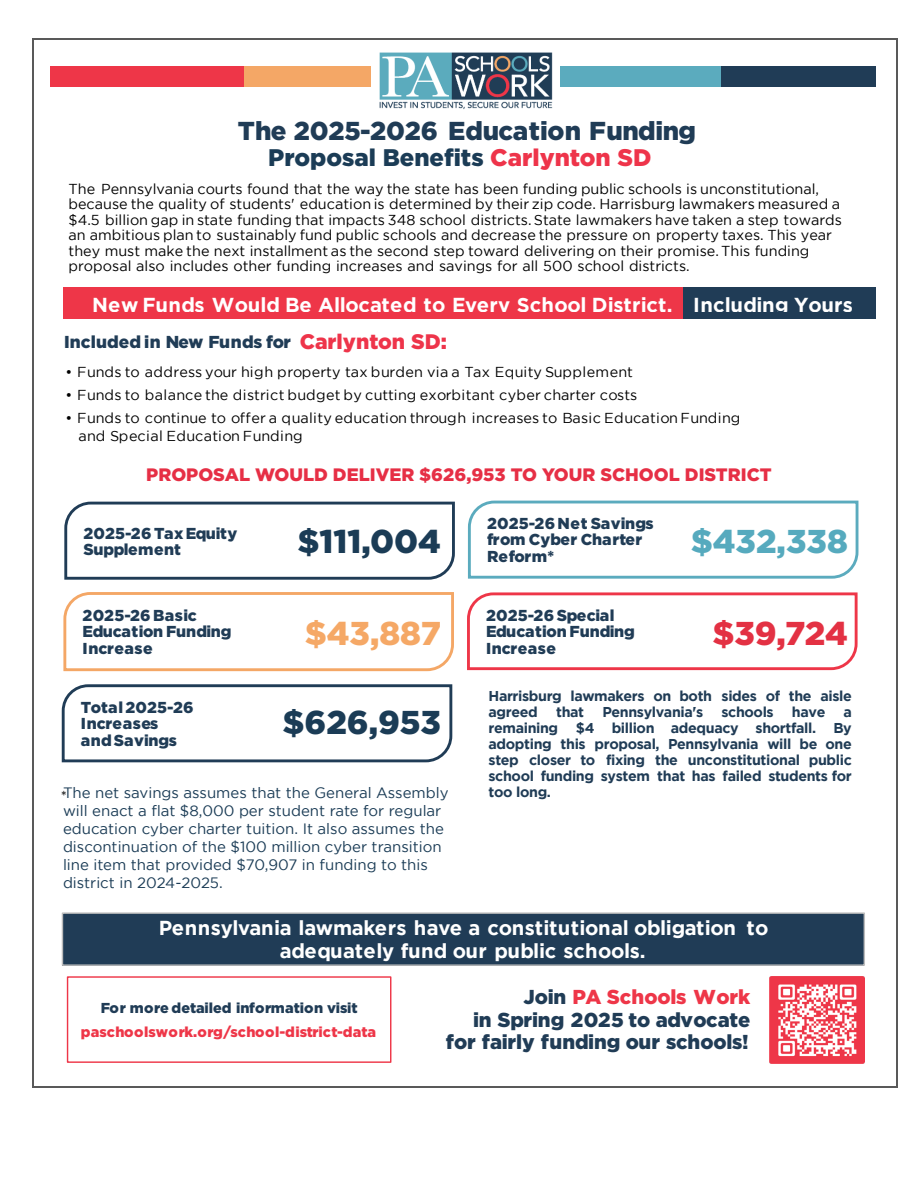
<style>
.page{position:relative;width:918px;height:1188px;background:#fff}
.page>*{position:absolute;margin:0;border:0;box-sizing:border-box;transform-origin:0 0}
.t1{font:900 33px "Gotham";color:#1b3c56}
.t2{font:900 33px "Gotham";color:#56aabe}
.t3{font:900 33px "Gotham";color:#f5a866}
.t4{font:900 33px "Gotham";color:#e33143}
.t5{font:900 25.95px "Gotham";letter-spacing:-.015em;color:#203c56}
.t6{font:900 24px "Gotham";color:#1b3c56}
.t7{font:900 21px "Gotham";color:#ee344a}
.t8{font:700 20.1px/23.1px "Gotham";letter-spacing:-.005em;color:#fff;text-align:center}
.t9{font:900 20.1px/22.4px "Gotham";letter-spacing:-.015em;color:#203c56;text-align:right}
.t10{font:900 18px "Gotham";color:#e62f45}
.t11{font:900 17.25px "Gotham";letter-spacing:.005em;color:#203c56}
.t12{font:900 15.9px/15.9px "Gotham";color:#203c56}
.t13{font:900 15.9px "Gotham";letter-spacing:.03em;color:#203c56}
.t14{font:15px/18px "Gotham";color:#1b3c56}
.t15{font:14.4px/15.5px "Gotham";color:#000}
.t16{font:900 14.4px "Gotham";color:#ee3648}
.t17{font:900 14.4px "Gotham";color:#203c56}
.t18{font:700 14.25px/15.9px "Gotham";letter-spacing:-.025em;color:#203c56}
.s1{color:#ee344a}
.s2{font-style:inherit}
.s3{color:#ee3648}
</style>
<div class="page">
<hr style="left:32px;top:38px;width:2px;height:1050px;background:#595959">
<hr style="left:896px;top:39px;width:2px;height:1049px;background:#595959">
<hr style="left:34px;top:38px;width:864px;height:1px;background:#595959">
<hr style="left:34px;top:1086px;width:864px;height:2px;background:#595959">
<img style="left:379px;top:53px;width:174px;height:56px">
<svg style="left:64px;top:501px;width:391px;height:79px"></svg>
<div style="left:51px;top:67px;width:250px;height:20px;background:#ee3648"></div>
<div style="left:244px;top:67px;width:127px;height:20px;background:#f4a766"></div>
<div style="left:560px;top:67px;width:167px;height:20px;background:#5babbe"></div>
<div style="left:722px;top:67px;width:154px;height:20px;background:#203c56"></div>
<div style="left:63px;top:287px;width:621px;height:32px;background:#ee3648"></div>
<div style="left:683px;top:287px;width:192px;height:32px;background:#203c56"></div>
<div style="left:62px;top:913px;width:802px;height:52px;background:#203c56"></div>
<div style="left:62px;top:912px;width:803px;height:54px;border:1px solid #bcbcbc"></div>
<img style="left:769px;top:976px;width:95px;height:88px">
<div style="left:67px;top:976px;width:324px;height:87px;border:1px solid #ee3648"></div>
<svg style="left:467px;top:500px;width:392px;height:79px"></svg>
<svg style="left:63px;top:592px;width:391px;height:80px"></svg>
<svg style="left:467px;top:592px;width:391px;height:79px"></svg>
<svg style="left:61px;top:684px;width:392px;height:79px"></svg>
<h2 class="t5" style="left:238px;top:116px;width:460px">The 2025-2026 Education Funding</h2>
<h3 class="t6" style="left:268px;top:144px;width:385px">Proposal Benefits <span class="s1">Carlynton SD</span></h3>
<p class="t15" style="left:69px;top:181px;width:775px">The Pennsylvania courts found that the way the state has been funding public schools is unconstitutional, because the quality of students' education is determined by their zip code. Harrisburg lawmakers measured a $4.5 billion gap in state funding that impacts 348 school districts. State lawmakers have taken a step towards an ambitious plan to sustainably fund public schools and decrease the pressure on property taxes. This year they must make the next installment as the second step toward delivering on their promise. This funding proposal also includes other funding increases and savings for all 500 school districts.</p>
<h3 class="t8" style="left:92px;top:293px;width:762px">New Funds Would Be Allocated to Every School District, Including Yours</h3>
<h3 class="t7" style="left:300px;top:330px;width:149px">Carlynton SD:</h3>
<p class="t11" style="left:64px;top:332px;width:228px">Included in New Funds for</p>
<p class="t15" style="left:66px;top:364px;width:569px">• Funds to address your high property tax burden via a Tax Equity Supplement</p>
<p class="t15" style="left:66px;top:387px;width:573px">• Funds to balance the district budget by cutting exorbitant cyber charter costs</p>
<p class="t15" style="left:79px;top:408px;width:663px;line-height:18.8px;text-indent:-13px">• Funds to continue to offer a quality education through increases to Basic Education Funding and Special Education Funding</p>
<p class="t10" style="left:146px;top:464px;width:627px">PROPOSAL WOULD DELIVER $626,953 TO YOUR SCHOOL DISTRICT</p>
<p class="t12" style="left:83px;top:525px;width:155px">2025-26 Tax Equity<br>Supplement</p>
<h1 class="t1" style="left:298px;top:522px;width:145px">$111,004</h1>
<p class="t12" style="left:487px;top:515px;width:168px">2025-26 Net Savings from Cyber Charter</p>
<p class="t12" style="left:487px;top:548px;width:69px">Reform*</p>
<h1 class="t2" style="left:691px;top:522px;width:158px">$432,338</h1>
<p class="t12" style="left:83px;top:607px;width:150px">2025-26 Basic<br>Education Funding</p>
<p class="t13" style="left:83px;top:639px;width:72px">Increase</p>
<h1 class="t3" style="left:305px;top:614px;width:138px">$43,887</h1>
<p class="t12" style="left:486px;top:607px;width:150px">2025-26 Special<br>Education Funding</p>
<p class="t13" style="left:486px;top:639px;width:72px">Increase</p>
<h1 class="t4" style="left:713px;top:614px;width:137px">$39,724</h1>
<p class="t12" style="left:81px;top:699px;width:114px">Total 2025-26<br>Increases</p>
<p class="t12" style="left:81px;top:732px;width:97px">and Savings</p>
<p class="t14" style="left:63px;top:783px;width:387px">The net savings assumes that the General Assembly will enact a flat $8,000 per student rate for regular education cyber charter tuition. It also assumes the discontinuation of the $100 million cyber transition line item that provided $70,907 in funding to this district in 2024-2025.</p>
<h1 class="t1" style="left:283px;top:703px;width:160px">$626,953</h1>
<p class="t15" style="left:61px;top:788px;width:8px">*</p>
<p class="t18" style="left:489px;top:688px;width:365px">Harrisburg lawmakers on both sides of the aisle agreed</p>
<p class="t18" style="left:556px;top:704px;width:30px">that</p>
<p class="t18" style="left:602px;top:704px;width:103px">Pennsylvania's</p>
<p class="t18" style="left:721px;top:704px;width:54px">schools</p>
<p class="t18" style="left:792px;top:704px;width:35px">have</p>
<p class="t18" style="left:489px;top:704px;width:365px;text-align:justify;text-indent:355px">a remaining $4 billion adequacy shortfall. By adopting this proposal, Pennsylvania will be one step closer to fixing the unconstitutional public school funding system that has failed students <span class="s2">for too long.</span></p>
<h3 class="t8" style="left:159px;top:916px;width:611px">Pennsylvania lawmakers have a constitutional obligation to adequately fund our public schools.</h3>
<h3 class="t9" style="left:446px;top:985px;width:306px">Join <span class="s3">PA Schools Work<br></span>in Spring 2025 to advocate for fairly funding our schools!</h3>
<p class="t17" style="left:101px;top:999px;width:258px">For more detailed information visit</p>
<p class="t16" style="left:81px;top:1024px;width:297px">paschoolswork.org/school-district-data</p>
</div>
